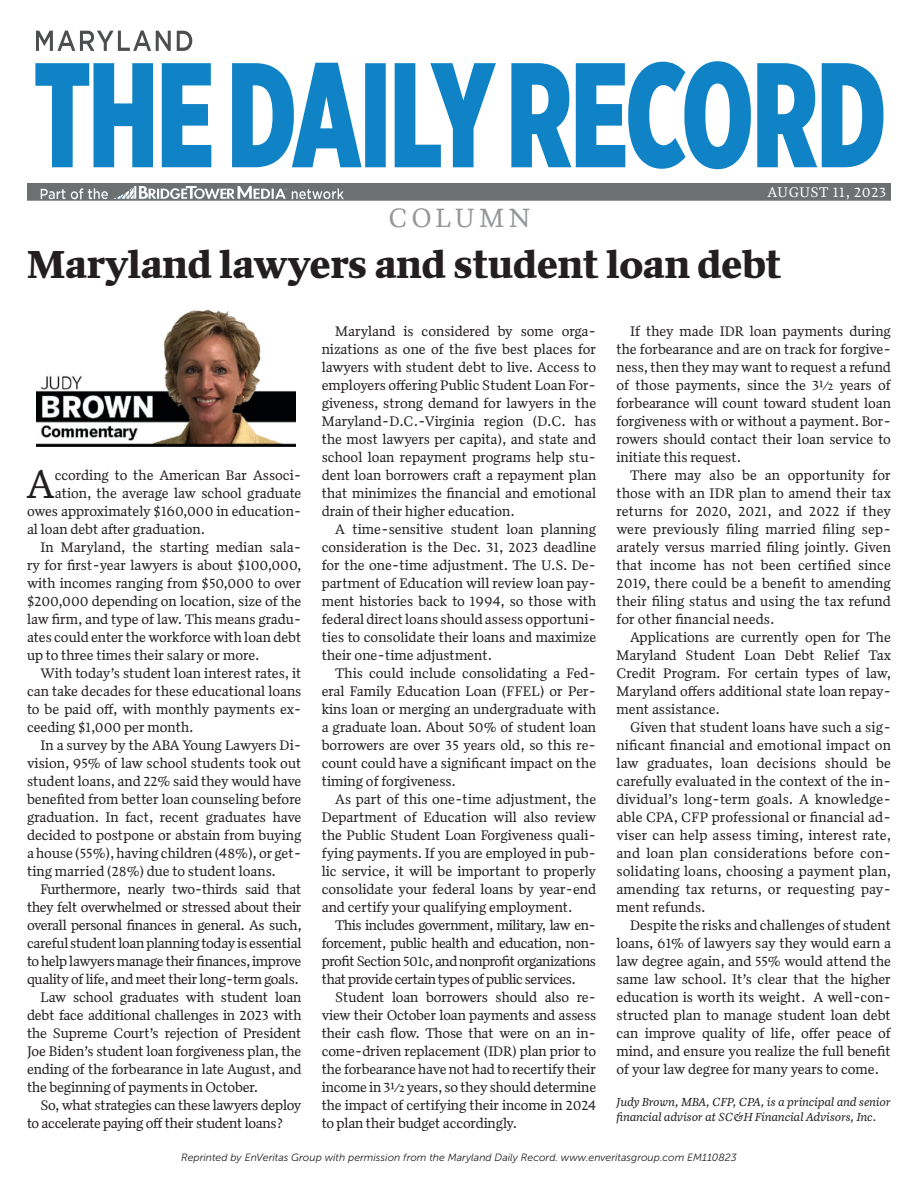
<style>
.page{position:relative;width:918px;height:1188px;background:#fff}
.page>*{position:absolute;margin:0;border:0;box-sizing:border-box;transform-origin:0 0}
.RagRight_indent{font:41.1px "Quiosco";color:#231f20}
.Head{font:700 39px "Quiosco";color:#231f20}
.Head-2{font:27.15px "Quiosco";letter-spacing:.135em;color:#949698}
.t1{font:14.4px "Quiosco";letter-spacing:.04em;color:#fff}
.RagRight_indent-2{font:14.25px/18px "Quiosco";color:#231f20;text-align:justify}
.RagRight_indent-3{font:14.25px/18px "Quiosco";letter-spacing:-.02em;color:#231f20}
.RagRight_indent-4{font:italic 12px/14.4px "Quiosco";color:#231f20}
.RagRight_noindent{font:italic 10.5px "Museo Sans 300";color:#231f20}
</style>
<div class="page">
<img style="left:28px;top:183px;width:863px;height:17px">
<svg style="left:35px;top:61px;width:848px;height:108px;fill:#1083c6"></svg>
<svg style="left:36px;top:31px;width:156px;height:20px"></svg>
<img style="left:36px;top:310px;width:260px;height:137px">
<p class="t1" style="left:767px;top:183px;width:120px">AUGUST 11, 2023</p>
<p class="Head-2" style="left:389px;top:201px;width:143px">COLUMN</p>
<p class="Head" style="left:27px;top:240px;width:756px">Maryland lawyers and student loan debt</p>
<p class="RagRight_indent-2" style="left:616px;top:322px;width:276px;text-indent:14px">If they made IDR loan payments during the forbearance and are on track for forgive&shy;ness, then they may want to request a refund of those payments, since the 3½ years of forbearance will count toward student loan forgiveness with or without a payment. Bor&shy;rowers should contact their loan service to initiate this request.</p>
<p class="RagRight_indent-2" style="left:616px;top:466px;width:276px;text-indent:14px">There may also be an opportunity for those with an IDR plan to amend their tax returns for 2020, 2021, and 2022 if they were previously filing married filing sep&shy;arately versus married filing jointly. Given that income has not been certified since 2019, there could be a benefit to amending their filing status and using the tax refund for other financial needs.</p>
<p class="RagRight_indent-2" style="left:616px;top:628px;width:276px;text-indent:14px">Applications are currently open for The Maryland Student Loan Debt Relief Tax Credit Program. For certain types of law, Maryland offers additional state loan repay&shy;ment assistance.</p>
<p class="RagRight_indent-2" style="left:616px;top:718px;width:276px;text-indent:14px">Given that student loans have such a sig&shy;nificant financial and emotional impact on law graduates, loan decisions should be carefully evaluated in the context of the in&shy;dividual’s long-term goals. A knowledge&shy;able CPA, CFP professional or financial ad&shy;viser can help assess timing, interest rate, and loan plan considerations before con&shy;solidating loans, choosing a payment plan, amending tax returns, or requesting pay&shy;ment refunds.</p>
<p class="RagRight_indent-2" style="left:616px;top:916px;width:276px;text-indent:14px">Despite the risks and challenges of student loans, 61% of lawyers say they would earn a law degree again, and 55% would attend the same law school. It’s clear that the higher education is worth its weight. A well-con&shy;structed plan to manage student loan debt can improve quality of life, offer peace of mind, and ensure you realize the full benefit of your law degree for many years to come.</p>
<p class="RagRight_indent-4" style="left:616px;top:1095px;width:276px">Judy Brown, MBA, CFP, CPA, is a principal and senior financial advisor at SC&amp;H Financial Advisors, Inc.</p>
<p class="RagRight_noindent" style="left:181px;top:1152px;width:557px">Reprinted by EnVeritas Group with permission from the Maryland Daily Record. www.enveritasgroup.com EM110823</p>
<p class="RagRight_indent-2" style="left:322px;top:322px;width:276px;text-indent:14px">Maryland is considered by some orga&shy;nizations as one of the five best places for lawyers with student debt to live. Access to employers offering Public Student Loan For&shy;giveness, strong demand for lawyers in the Maryland-D.C.-Virginia region (D.C. has the most lawyers per capita), and state and school loan repayment programs help stu&shy;dent loan borrowers craft a repayment plan that minimizes the financial and emotional drain of their higher education.</p>
<p class="RagRight_indent-2" style="left:322px;top:520px;width:276px;text-indent:14px">A time-sensitive student loan planning consideration is the Dec. 31, 2023 deadline for the one-time adjustment. The U.S. De&shy;partment of Education will review loan pay&shy;ment histories back to 1994, so those with federal direct loans should assess opportuni&shy;ties to consolidate their loans and maximize their one-time adjustment.</p>
<p class="RagRight_indent-2" style="left:322px;top:664px;width:276px;text-indent:14px">This could include consolidating a Fed&shy;eral Family Education Loan (FFEL) or Per&shy;kins loan or merging an undergraduate with a graduate loan. About 50% of student loan borrowers are over 35 years old, so this re&shy;count could have a significant impact on the timing of forgiveness.</p>
<p class="RagRight_indent-2" style="left:322px;top:790px;width:276px;text-indent:14px">As part of this one-time adjustment, the Department of Education will also review the Public Student Loan Forgiveness quali&shy;fying payments. If you are employed in pub&shy;lic service, it will be important to properly consolidate your federal loans by year-end and certify your qualifying employment.</p>
<p class="RagRight_indent-2" style="left:322px;top:916px;width:276px;text-indent:14px">This includes government, military, law en&shy;forcement, public health and education, non&shy;profit Section 501c, and nonprofit organizations that provide certain types of public services.</p>
<p class="RagRight_indent-2" style="left:322px;top:988px;width:276px;text-indent:14px">Student loan borrowers should also re&shy;view their October loan payments and assess their cash flow. Those that were on an in&shy;come-driven replacement (IDR) plan prior to the forbearance have not had to recertify their income in 3½ years, so they should determine the impact of certifying their income in 2024 to plan their budget accordingly.</p>
<p class="RagRight_indent" style="left:26px;top:458px;width:30px">A</p>
<p class="RagRight_indent-2" style="left:55px;top:466px;width:248px">ccording to the American Bar Associ-</p>
<p class="RagRight_indent-2" style="left:55px;top:484px;width:248px">ation, the average law school graduate</p>
<p class="RagRight_indent-2" style="left:27px;top:502px;width:276px">owes approximately $160,000 in education-</p>
<p class="RagRight_indent-2" style="left:27px;top:520px;width:180px">al loan debt after graduation.</p>
<p class="RagRight_indent-2" style="left:27px;top:538px;width:276px;text-indent:14px">In Maryland, the starting median sala&shy;ry for first-year lawyers is about $100,000, with incomes ranging from $50,000 to over $200,000 depending on location, size of the law firm, and type of law. This means gradu&shy;ates could enter the workforce with loan debt up to three times their salary or more.</p>
<p class="RagRight_indent-2" style="left:27px;top:664px;width:276px;text-indent:14px">With today’s student loan interest rates, it can take decades for these educational loans to be paid off, with monthly payments ex&shy;ceeding $1,000 per month.</p>
<p class="RagRight_indent-2" style="left:27px;top:736px;width:276px;text-indent:14px">In a survey by the ABA Young Lawyers Di&shy;vision, 95% of law school students took out student loans, and 22% said they would have benefited from better loan counseling before graduation. In fact, recent graduates have decided to postpone or abstain from buying a house (55%), having children (48%), or get&shy;ting married (28%) due to student loans.</p>
<p class="RagRight_indent-2" style="left:27px;top:880px;width:276px;text-indent:14px">Furthermore, nearly two-thirds said that they felt overwhelmed or stressed about their overall personal finances in general. As such, careful student loan planning today is essential to help lawyers manage their finances, improve quality of life, and meet their long-term goals.</p>
<p class="RagRight_indent-2" style="left:27px;top:988px;width:276px;text-indent:14px">Law school graduates with student loan debt face additional challenges in 2023 with the Supreme Court’s rejection of President Joe Biden’s student loan forgiveness plan, the ending of the forbearance in late August, and the beginning of payments in October.</p>
<p class="RagRight_indent-3" style="left:27px;top:1096px;width:276px;text-indent:14px">So, what strategies can these lawyers deploy to accelerate paying off their student loans?</p>
</div>
